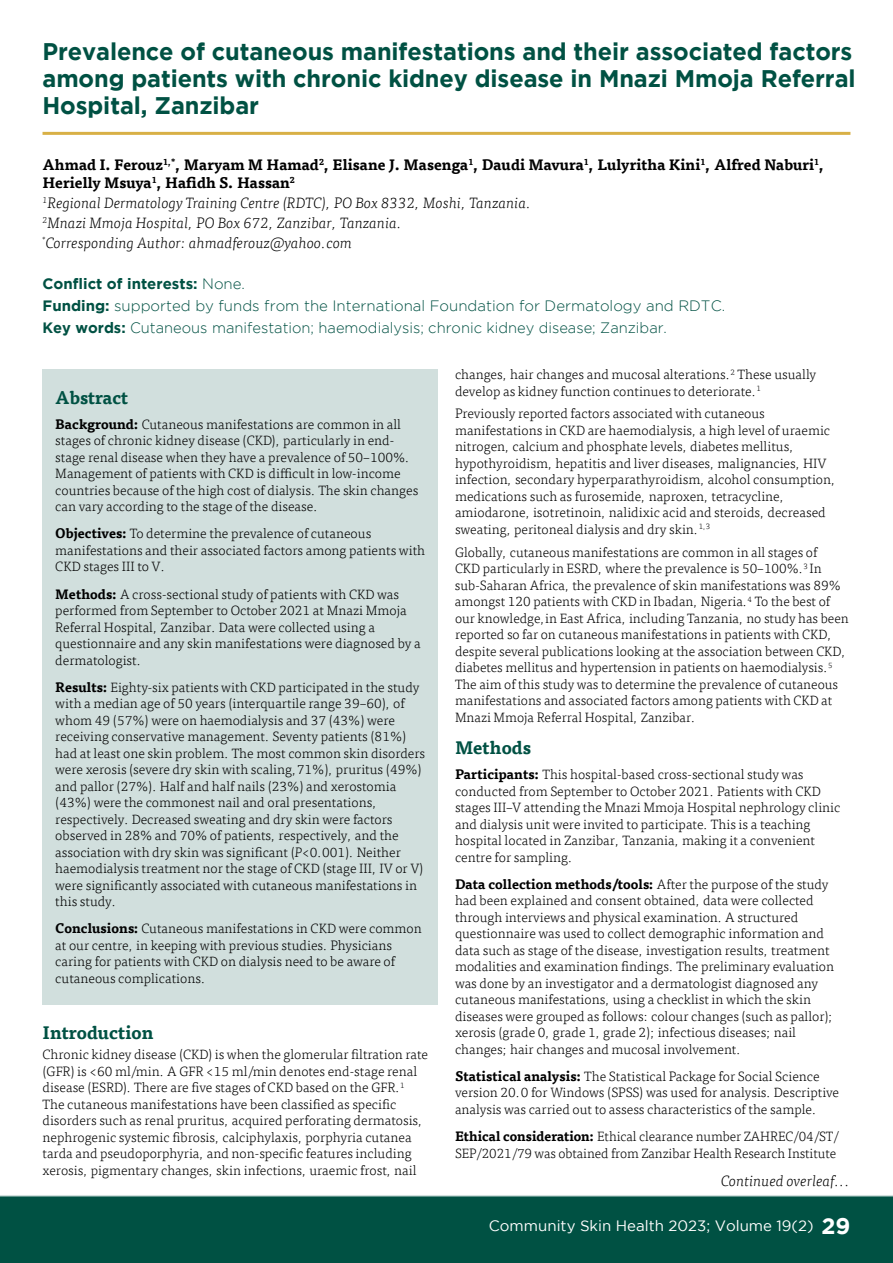
<style>
.page{position:relative;width:893px;height:1263px;background:#fff}
.page>*{position:absolute;margin:0;border:0;box-sizing:border-box;transform-origin:0 0}
.t1{font:700 24px/27px "Gotham";letter-spacing:-.005em;color:#005143}
.t2{font:700 18px "Tisa Offc";color:#005143}
.t3{font:300 15px/22.2px "Gotham";color:#005143}
.t4{font:italic 300 15px/20.1px "Tisa Offc";color:#000}
.t5{font:700 15px/18px "Tisa Offc";color:#000}
.t6{font:15px "Gotham";color:#fff}
.t7{font:300 13.5px/16.5px "Tisa Offc";color:#000}
.s1{font-weight:700}
.s2{font-style:italic}
.s3{font-weight:700;font-size:22.5px}
</style>
<div class="page">
<div style="left:0;top:1195px;width:893px;height:68px;background:#005143"></div>
<hr style="left:43px;top:132px;width:807px;height:3px;background:#d8b046">
<div style="left:43px;top:369px;width:395px;height:635px;background:#d1dfdd"></div>
<h1 class="t1" style="left:43px;top:37px;width:815px">Prevalence of cutaneous manifestations and their associated factors among patients with chronic kidney disease in Mnazi Mmoja Referral<br>Hospital, Zanzibar</h1>
<p class="t5" style="left:43px;top:156px;width:783px">Ahmad I. Ferouz<sup>1,*</sup>, Maryam M Hamad<sup>2</sup>, Elisane J. Masenga<sup>1</sup>, Daudi Mavura<sup>1</sup>, Lulyritha Kini<sup>1</sup>, Alfred Naburi<sup>1</sup>,<br>Herielly Msuya<sup>1</sup>, Hafidh S. Hassan<sup>2</sup></p>
<p class="t4" style="left:43px;top:193px;width:491px"><sup>1</sup>Regional Dermatology Training Centre (RDTC), PO Box 8332, Moshi, Tanzania.<br><sup>2</sup>Mnazi Mmoja Hospital, PO Box 672, Zanzibar, Tanzania.<br><sup>*</sup>Corresponding Author: ahmadferouz@yahoo.com</p>
<p class="t3" style="left:43px;top:272px;width:684px"><span class="s1">Conflict of interests:</span> None.<br><span class="s1">Funding:</span> supported by funds from the International Foundation for Dermatology and RDTC.<br><span class="s1">Key words:</span> Cutaneous manifestation; haemodialysis; chronic kidney disease; Zanzibar.</p>
<p class="t7" style="left:455px;top:366px;width:363px">changes, hair changes and mucosal alterations.<sup>2</sup> These usually develop as kidney function continues to deteriorate.<sup>1</sup></p>
<p class="t7" style="left:455px;top:406px;width:382px">Previously reported factors associated with cutaneous manifestations in CKD are haemodialysis, a high level of uraemic nitrogen, calcium and phosphate levels, diabetes mellitus, hypothyroidism, hepatitis and liver diseases, malignancies, HIV infection, secondary hyperparathyroidism, alcohol consumption, medications such as furosemide, naproxen, tetracycline, amiodarone, isotretinoin, nalidixic acid and steroids, decreased sweating, peritoneal dialysis and dry skin.<sup>1,3</sup></p>
<p class="t7" style="left:455px;top:544px;width:395px">Globally, cutaneous manifestations are common in all stages of<br>CKD particularly in ESRD, where the prevalence is 50–100%.<sup>3</sup> In sub-Saharan Africa, the prevalence of skin manifestations was 89% amongst 120 patients with CKD in Ibadan, Nigeria.<sup>4</sup> To the best of our knowledge,in East Africa, including Tanzania, no study has been reported so far on cutaneous manifestations in patients with CKD, despite several publications looking at the association between CKD, diabetes mellitus and hypertension in patients on haemodialysis.<sup>5<br></sup>The aim of this study was to determine the prevalence of cutaneous manifestations and associated factors among patients with CKD at Mnazi Mmoja Referral Hospital, Zanzibar.</p>
<h2 class="t2" style="left:455px;top:737px;width:78px">Methods</h2>
<p class="t7" style="left:455px;top:766px;width:387px"><span class="s1">Participants:</span> This hospital-based cross-sectional study was conducted from September to October 2021. Patients with CKD stages III–V attending the Mnazi Mmoja Hospital nephrology clinic and dialysis unit were invited to participate. This is a teaching hospital located in Zanzibar, Tanzania, making it a convenient centre for sampling.</p>
<p class="t7" style="left:455px;top:876px;width:381px"><span class="s1">Data collection methods/tools:</span> After the purpose of the study had been explained and consent obtained, data were collected through interviews and physical examination. A structured questionnaire was used to collect demographic information and data such as stage of the disease, investigation results, treatment modalities and examination findings. The preliminary evaluation was done by an investigator and a dermatologist diagnosed any cutaneous manifestations, using a checklist in which the skin diseases were grouped as follows: colour changes (such as pallor); xerosis (grade 0, grade 1, grade 2); infectious diseases; nail changes; hair changes and mucosal involvement.</p>
<p class="t7" style="left:455px;top:1068px;width:386px"><span class="s1">Statistical analysis:</span> The Statistical Package for Social Science version 20.0 for Windows (SPSS) was used for analysis. Descriptive analysis was carried out to assess characteristics of the sample.</p>
<p class="t7" style="left:455px;top:1128px;width:385px"><span class="s1">Ethical consideration:</span> Ethical clearance number ZAHREC/04/ST/<br>SEP/2021/79 was obtained from Zanzibar Health Research Institute</p>
<h2 class="t2" style="left:55px;top:386px;width:74px">Abstract</h2>
<p class="t7" style="left:55px;top:416px;width:364px"><span class="s1">Background:</span> Cutaneous manifestations are common in all stages of chronic kidney disease (CKD), particularly in end&shy;stage renal disease when they have a prevalence of 50–100%.<br>Management of patients with CKD is difficult in low-income countries because of the high cost of dialysis. The skin changes can vary according to the stage of the disease.</p>
<p class="t7" style="left:55px;top:526px;width:371px"><span class="s1">Objectives:</span> To determine the prevalence of cutaneous manifestations and their associated factors among patients with<br>CKD stages III to V.</p>
<p class="t7" style="left:55px;top:586px;width:367px"><span class="s1">Methods:</span> A cross-sectional study of patients with CKD was performed from September to October 2021 at Mnazi Mmoja Referral Hospital, Zanzibar. Data were collected using a questionnaire and any skin manifestations were diagnosed by a dermatologist.</p>
<p class="t7" style="left:55px;top:679px;width:371px"><span class="s1">Results:</span> Eighty-six patients with CKD participated in the study with a median age of 50 years (interquartile range 39–60), of whom 49 (57%) were on haemodialysis and 37 (43%) were receiving conservative management. Seventy patients (81%) had at least one skin problem. The most common skin disorders were xerosis (severe dry skin with scaling,71%), pruritus (49%) and pallor (27%). Half and half nails (23%) and xerostomia (43%) were the commonest nail and oral presentations, respectively. Decreased sweating and dry skin were factors observed in 28% and 70% of patients, respectively, and the association with dry skin was significant (<span class="s2">P</span>&lt;0.001). Neither haemodialysis treatment nor the stage of CKD (stage III, IV or V) were significantly associated with cutaneous manifestations in this study.</p>
<p class="t7" style="left:55px;top:921px;width:368px"><span class="s1">Conclusions:</span> Cutaneous manifestations in CKD were common at our centre, in keeping with previous studies. Physicians caring for patients with CKD on dialysis need to be aware of cutaneous complications.</p>
<h2 class="t2" style="left:43px;top:1021px;width:113px">Introduction</h2>
<p class="t7" style="left:43px;top:1047px;width:387px">Chronic kidney disease (CKD) is when the glomerular filtration rate (GFR) is &lt;60 ml/min. A GFR &lt;15 ml/min denotes end-stage renal disease (ESRD). There are five stages of CKD based on the GFR.<sup>1<br></sup>The cutaneous manifestations have been classified as specific disorders such as renal pruritus, acquired perforating dermatosis, nephrogenic systemic fibrosis, calciphylaxis, porphyria cutanea tarda and pseudoporphyria, and non-specific features including xerosis, pigmentary changes, skin infections, uraemic frost, nail</p>
<p class="t4" style="left:721px;top:1171px;width:131px">Continued overleaf...</p>
<p class="t6" style="left:489px;top:1217px;width:363px">Community Skin Health 2023; Volume 19(2) <span class="s3">29</span></p>
</div>
